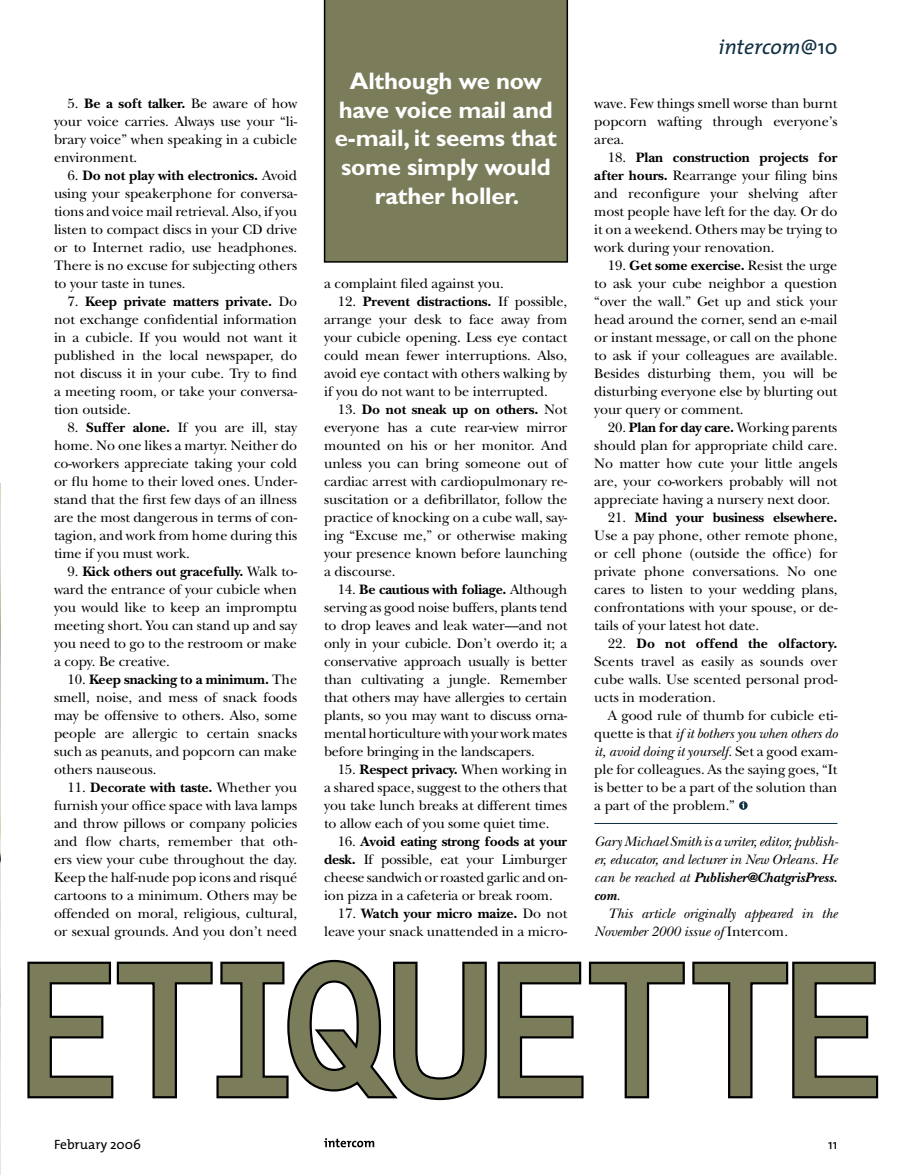
<style>
.page{position:relative;width:905px;height:1175px;background:#fff}
.page>*{position:absolute;margin:0;border:0;box-sizing:border-box;transform-origin:0 0}
.t1{font:195px "OCRB Alternate";letter-spacing:-.22em;color:#7b7c5a}
.t2{font:700 24px/28.8px "Gill Sans";letter-spacing:-.01em;color:#fff;text-align:center}
.t3{font:italic 21px "The Mix";color:#102f41}
.t4{font:14.25px/18px "New Baskerville";letter-spacing:-.005em;color:#000;text-align:justify}
.t5{font:italic 14.25px/18px "New Baskerville";letter-spacing:-.005em;color:#000;text-align:justify}
.t6{font:13.5px "The Mix";color:#000}
.s1{font-style:normal}
.s2{font-weight:700}
.s3{font-style:italic}
</style>
<div class="page">
<img style="left:0;top:483px;width:1px;height:691px">
<svg style="left:324px;top:1138px;width:50px;height:9px"></svg>
<hr style="left:594px;top:823px;width:243px;height:1px;background:#102f41">
<svg style="left:739px;top:801px;width:8px;height:8px"></svg>
<svg style="left:741px;top:802px;width:3px;height:6px"></svg>
<svg style="left:27px;top:959px;width:460px;height:142px"></svg>
<svg style="left:497px;top:961px;width:382px;height:138px"></svg>
<div style="left:324px;top:0;width:244px;height:263px;background:#7b7c5a"></div>
<h3 class="t3" style="left:718px;top:29px;width:121px">intercom<span class="s1">@10</span></h3>
<h2 class="t2" style="left:335px;top:66px;width:223px">Although we now have voice mail and e-mail, it seems that some simply would rather holler.</h2>
<p class="t4" style="left:54px;top:94px;width:245px;text-indent:14px">5. <span class="s2">Be a soft talker.</span> Be aware of how your voice carries. Always use your “li&shy;brary voice” when speaking in a cubicle environment.</p>
<p class="t4" style="left:54px;top:166px;width:245px;text-indent:14px">6. <span class="s2">Do not play with electronics.</span> Avoid using your speakerphone for conversa&shy;tions and voice mail retrieval. Also, if you listen to compact discs in your CD drive or to Internet radio, use headphones.<br>There is no excuse for subjecting others to your taste in tunes.</p>
<p class="t4" style="left:54px;top:292px;width:245px;text-indent:14px">7. <span class="s2">Keep private matters private.</span> Do not exchange confidential information in a cubicle. If you would not want it published in the local newspaper, do not discuss it in your cube. Try to find a meeting room, or take your conversa&shy;tion outside.</p>
<p class="t4" style="left:54px;top:418px;width:245px;text-indent:14px">8. <span class="s2">Suffer alone.</span> If you are ill, stay home. No one likes a martyr. Neither do co-workers appreciate taking your cold or flu home to their loved ones. Under&shy;stand that the first few days of an illness are the most dangerous in terms of con&shy;tagion, and work from home during this time if you must work.</p>
<p class="t4" style="left:54px;top:562px;width:245px;text-indent:14px">9. <span class="s2">Kick others out gracefully.</span> Walk to&shy;ward the entrance of your cubicle when you would like to keep an impromptu meeting short. You can stand up and say you need to go to the restroom or make a copy. Be creative.</p>
<p class="t4" style="left:54px;top:670px;width:245px;text-indent:14px">10. <span class="s2">Keep snacking to a minimum.</span> The smell, noise, and mess of snack foods may be offensive to others. Also, some people are allergic to certain snacks such as peanuts, and popcorn can make others nauseous.</p>
<p class="t4" style="left:54px;top:778px;width:245px;text-indent:14px">11. <span class="s2">Decorate with taste.</span> Whether you furnish your office space with lava lamps and throw pillows or company policies and flow charts, remember that oth&shy;ers view your cube throughout the day.<br>Keep the half-nude pop icons and risqué cartoons to a minimum. Others may be offended on moral, religious, cultural, or sexual grounds. And you don’t need</p>
<p class="t4" style="left:594px;top:94px;width:245px">wave. Few things smell worse than burnt popcorn wafting through everyone’s area.</p>
<p class="t4" style="left:594px;top:148px;width:245px;text-indent:14px">18. <span class="s2">Plan construction projects for after hours.</span> Rearrange your filing bins and reconfigure your shelving after most people have left for the day. Or do it on a weekend. Others may be trying to work during your renovation.</p>
<p class="t4" style="left:594px;top:256px;width:245px;text-indent:14px">19. <span class="s2">Get some exercise.</span> Resist the urge to ask your cube neighbor a question “over the wall.” Get up and stick your head around the corner, send an e-mail or instant message, or call on the phone to ask if your colleagues are available.<br>Besides disturbing them, you will be disturbing everyone else by blurting out your query or comment.</p>
<p class="t4" style="left:594px;top:418px;width:245px;text-indent:14px">20. <span class="s2">Plan for day care.</span> Working parents should plan for appropriate child care.<br>No matter how cute your little angels are, your co-workers probably will not appreciate having a nursery next door.</p>
<p class="t4" style="left:594px;top:508px;width:245px;text-indent:14px">21. <span class="s2">Mind your business elsewhere.<br></span>Use a pay phone, other remote phone, or cell phone (outside the office) for private phone conversations. No one cares to listen to your wedding plans, confrontations with your spouse, or de&shy;tails of your latest hot date.</p>
<p class="t4" style="left:594px;top:634px;width:245px;text-indent:14px">22. <span class="s2">Do not offend the olfactory.<br></span>Scents travel as easily as sounds over cube walls. Use scented personal prod&shy;ucts in moderation.</p>
<p class="t4" style="left:594px;top:706px;width:245px;text-indent:14px">A good rule of thumb for cubicle eti&shy;quette is that <span class="s3">if it bothers you when others do it, avoid doing it yourself.</span> Set a good exam&shy;ple for colleagues. As the saying goes, “It is better to be a part of the solution than a part of the problem.”</p>
<p class="t5" style="left:594px;top:832px;width:245px">Gary Michael Smith is a writer, editor, publish&shy;er, educator, and lecturer in New Orleans. He can be reached at <span class="s2">Publisher@ChatgrisPress. com</span>.</p>
<p class="t5" style="left:594px;top:904px;width:244px;text-indent:14px">This article originally appeared in the<br>November 2000 issue of <span class="s1">Intercom</span>.</p>
<h1 class="t1" style="left:-3px;top:917px;width:906px">ETIQUETTE</h1>
<p class="t4" style="left:324px;top:274px;width:181px">a complaint filed against you.</p>
<p class="t4" style="left:324px;top:292px;width:245px;text-indent:14px">12. <span class="s2">Prevent distractions.</span> If possible, arrange your desk to face away from your cubicle opening. Less eye contact could mean fewer interruptions. Also, avoid eye contact with others walking by if you do not want to be interrupted.</p>
<p class="t4" style="left:324px;top:400px;width:245px;text-indent:14px">13. <span class="s2">Do not sneak up on others.</span> Not everyone has a cute rear-view mirror mounted on his or her monitor. And unless you can bring someone out of cardiac arrest with cardiopulmonary re&shy;suscitation or a defibrillator, follow the practice of knocking on a cube wall, say&shy;ing “Excuse me,” or otherwise making your presence known before launching a discourse.</p>
<p class="t4" style="left:324px;top:580px;width:245px;text-indent:14px">14. <span class="s2">Be cautious with foliage.</span> Although serving as good noise buffers, plants tend to drop leaves and leak water—and not only in your cubicle. Don’t overdo it; a conservative approach usually is better than cultivating a jungle. Remember that others may have allergies to certain plants, so you may want to discuss orna&shy;mental horticulture with your work mates before bringing in the landscapers.</p>
<p class="t4" style="left:324px;top:760px;width:245px;text-indent:14px">15. <span class="s2">Respect privacy.</span> When working in a shared space, suggest to the others that you take lunch breaks at different times to allow each of you some quiet time.</p>
<p class="t4" style="left:324px;top:832px;width:245px;text-indent:14px">16. <span class="s2">Avoid eating strong foods at your desk.</span> If possible, eat your Limburger cheese sandwich or roasted garlic and on&shy;ion pizza in a cafeteria or break room.</p>
<p class="t4" style="left:324px;top:904px;width:245px;text-align:right">17. <span class="s2">Watch your micro maize.</span> Do not leave your snack unattended in a micro-</p>
<p class="t6" style="left:54px;top:1133px;width:88px">February 2006</p>
<p class="t6" style="left:828px;top:1133px;width:11px">11</p>
</div>
